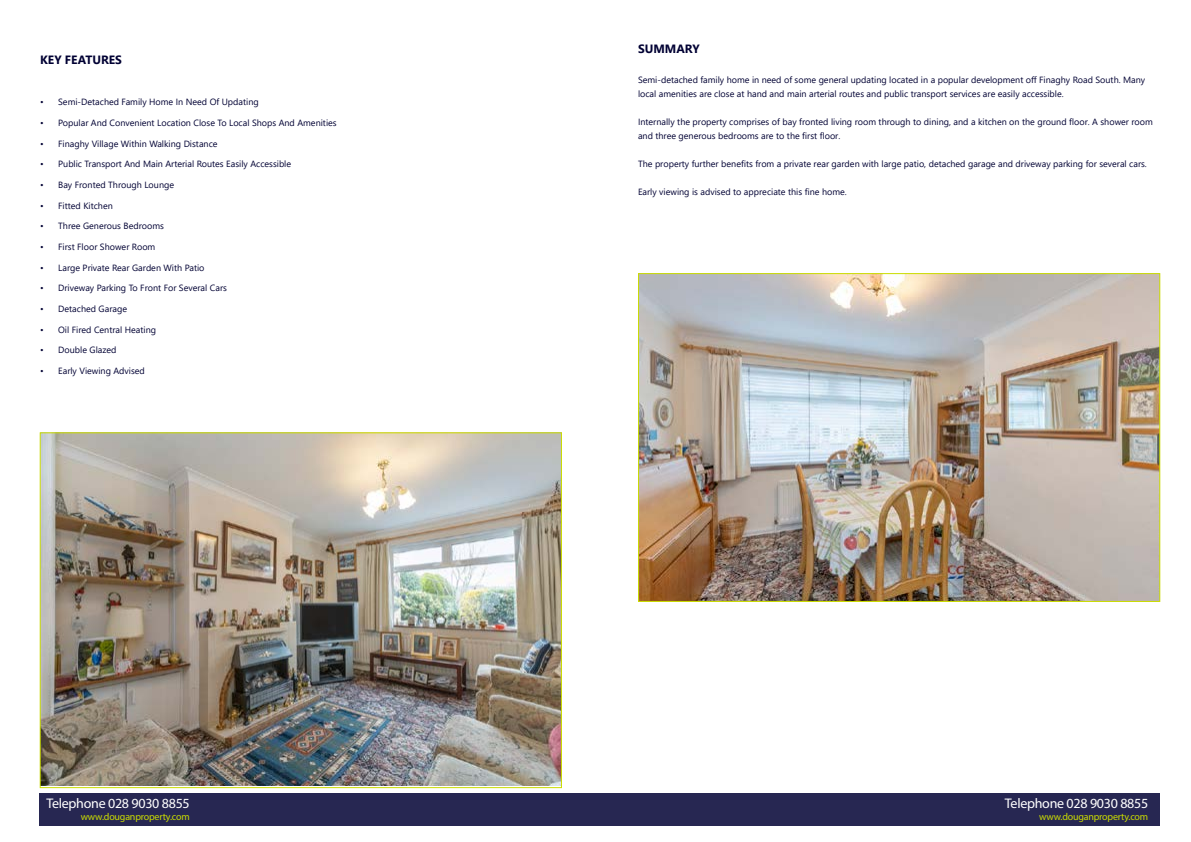
<style>
.page{position:relative;width:1191px;height:842px;background:#fff}
.page>*{position:absolute;margin:0;border:0;box-sizing:border-box;transform-origin:0 0}
.t1{font:14px "Myriad Pro";letter-spacing:-.02em;color:#fff}
.t2{font:700 12px "Segoe UI";color:#003}
.t3{font:10px "Myriad Pro";letter-spacing:-.02em;color:#cbdd00}
.t4{font:9px/14px "Segoe UI";color:#003}
</style>
<div class="page">
<img style="left:42px;top:434px;width:518px;height:351px">
<img style="left:640px;top:275px;width:518px;height:325px">
<div style="left:40px;top:794px;width:1119px;height:32px;background:#272752"></div>
<h2 class="t2" style="left:40px;top:48px;width:83px">KEY FEATURES</h2>
<p class="t4" style="left:40px;top:94px;width:220px">• Semi-Detached Family Home In Need Of Updating</p>
<p class="t4" style="left:40px;top:115px;width:298px">• Popular And Convenient Location Close To Local Shops And Amenities</p>
<p class="t4" style="left:40px;top:136px;width:179px">• Finaghy Village Within Walking Distance</p>
<p class="t4" style="left:40px;top:156px;width:252px">• Public Transport And Main Arterial Routes Easily Accessible</p>
<p class="t4" style="left:40px;top:177px;width:135px">• Bay Fronted Through Lounge</p>
<p class="t4" style="left:40px;top:198px;width:74px">• Fitted Kitchen</p>
<p class="t4" style="left:40px;top:218px;width:125px">• Three Generous Bedrooms</p>
<p class="t4" style="left:40px;top:239px;width:117px">• First Floor Shower Room</p>
<p class="t4" style="left:40px;top:260px;width:166px">• Large Private Rear Garden With Patio</p>
<p class="t4" style="left:40px;top:280px;width:188px">• Driveway Parking To Front For Several Cars</p>
<p class="t4" style="left:40px;top:301px;width:88px">• Detached Garage</p>
<p class="t4" style="left:40px;top:322px;width:117px">• Oil Fired Central Heating</p>
<p class="t4" style="left:40px;top:342px;width:78px">• Double Glazed</p>
<p class="t4" style="left:40px;top:363px;width:106px">• Early Viewing Advised</p>
<h1 class="t1" style="left:46px;top:795px;width:145px">Telephone 028 9030 8855</h1>
<p class="t3" style="left:81px;top:811px;width:110px">www.douganproperty.com</p>
<h2 class="t2" style="left:638px;top:37px;width:63px">SUMMARY</h2>
<p class="t4" style="left:638px;top:72px;width:509px">Semi-detached family home in need of some general updating located in a popular development off Finaghy Road South. Many local amenities are close at hand and main arterial routes and public transport services are easily accessible.</p>
<p class="t4" style="left:638px;top:114px;width:516px">Internally the property comprises of bay fronted living room through to dining, and a kitchen on the ground floor. A shower room and three generous bedrooms are to the first floor.</p>
<p class="t4" style="left:638px;top:156px;width:510px">The property further benefits from a private rear garden with large patio, detached garage and driveway parking for several cars.</p>
<p class="t4" style="left:638px;top:184px;width:210px">Early viewing is advised to appreciate this fine home.</p>
<h1 class="t1" style="left:1005px;top:795px;width:145px">Telephone 028 9030 8855</h1>
<p class="t3" style="left:1039px;top:811px;width:110px">www.douganproperty.com</p>
</div>
